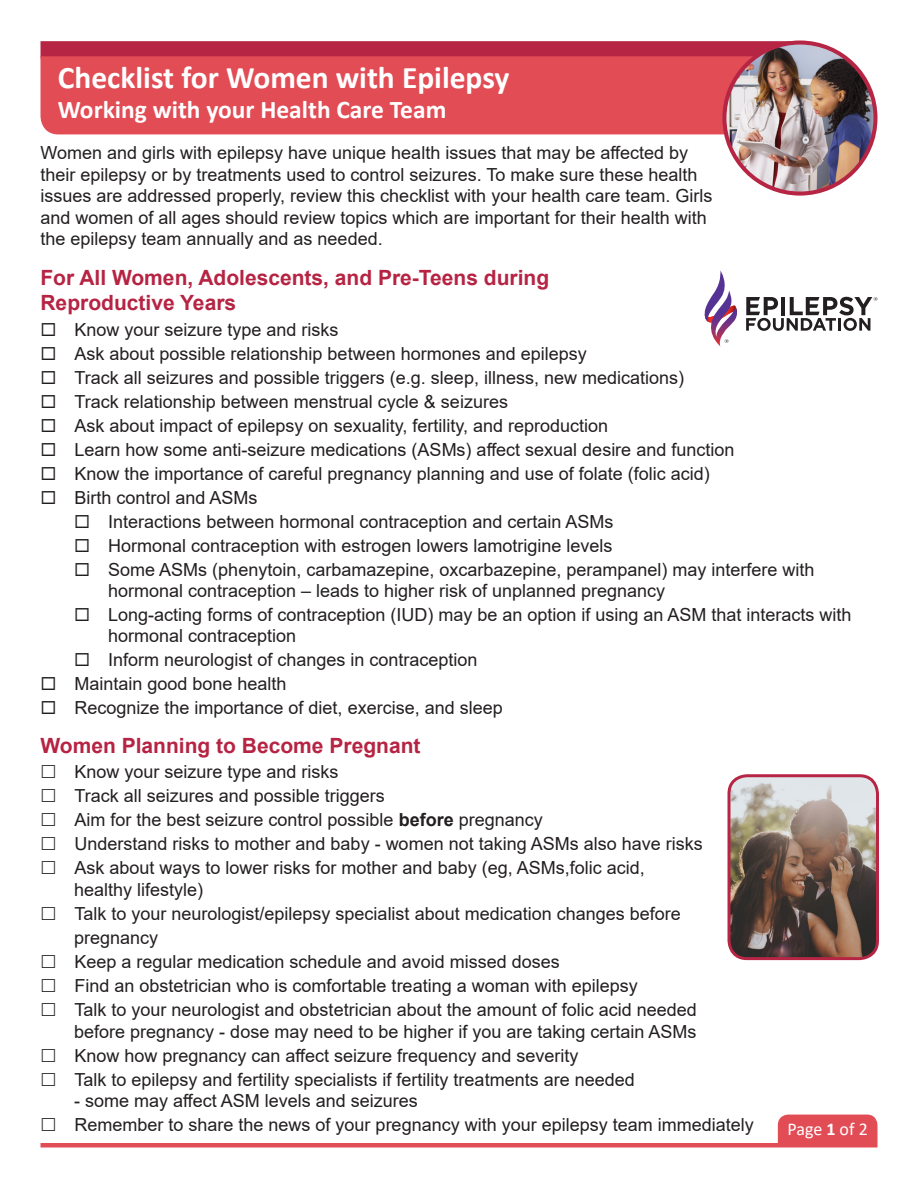
<style>
.page{position:relative;width:918px;height:1188px;background:#fff}
.page>*{position:absolute;margin:0;border:0;box-sizing:border-box;transform-origin:0 0}
.t1{font:700 31.5px "Calibri";color:#fff}
.t2{font:700 25.5px "Calibri";color:#fff}
.t3{font:700 21px "Arial";color:#b62343}
.t4{font:18px/21.6px "Arial";color:#231f20}
.t5{font:18px "Calibri";letter-spacing:-.005em;color:#fff}
.s1{font-weight:700}
</style>
<div class="page">
<div style="left:40px;top:41px;width:751px;height:15px;background:#b62644"></div>
<div style="left:40px;top:56px;width:716px;height:78px;background:#e24c55"></div>
<img style="left:724px;top:43px;width:151px;height:151px;border-radius:76px">
<div style="left:722px;top:41px;width:155px;height:155px;border:4px solid #b62644;border-radius:50%"></div>
<div style="left:778px;top:1115px;width:100px;height:28px;background:#e24c55"></div>
<div style="left:40px;top:1143px;width:838px;height:5px;background:#e24c55"></div>
<svg style="left:704px;top:270px;width:33px;height:76px"></svg>
<svg style="left:746px;top:297px;width:131px;height:34px"></svg>
<img style="left:729px;top:778px;width:149px;height:180px">
<div style="left:728px;top:774px;width:151px;height:186px;border:3px solid #b62644;border-radius:18px"></div>
<p class="t1" style="left:58px;top:55px;width:453px">Checklist for Women with Epilepsy</p>
<p class="t2" style="left:58px;top:92px;width:390px">Working with your Health Care Team</p>
<p class="t4" style="left:40px;top:142px;width:673px">Women and girls with epilepsy have unique health issues that may be affected by their epilepsy or by treatments used to control seizures. To make sure these health issues are addressed properly, review this checklist with your health care team. Girls and women of all ages should review topics which are important for their health with the epilepsy team annually and as needed.</p>
<p class="t3" style="left:40px;top:263px;width:510px">For All Women, Adolescents, and Pre-Teens during</p>
<p class="t3" style="left:40px;top:288px;width:197px">Reproductive Years</p>
<p class="t4" style="left:40px;top:319px;width:300px">◻ Know your seizure type and risks</p>
<p class="t4" style="left:40px;top:343px;width:548px">◻ Ask about possible relationship between hormones and epilepsy</p>
<p class="t4" style="left:40px;top:367px;width:645px">◻ Track all seizures and possible triggers (e.g. sleep, illness, new medications)</p>
<p class="t4" style="left:40px;top:391px;width:469px">◻ Track relationship between menstrual cycle &amp; seizures</p>
<p class="t4" style="left:40px;top:415px;width:569px">◻ Ask about impact of epilepsy on sexuality, fertility, and reproduction</p>
<p class="t4" style="left:40px;top:439px;width:695px">◻ Learn how some anti-seizure medications (ASMs) affect sexual desire and function</p>
<p class="t4" style="left:40px;top:463px;width:671px">◻ Know the importance of careful pregnancy planning and use of folate (folic acid)</p>
<p class="t4" style="left:40px;top:487px;width:219px">◻ Birth control and ASMs</p>
<p class="t4" style="left:74px;top:511px;width:541px">◻ Interactions between hormonal contraception and certain ASMs</p>
<p class="t4" style="left:74px;top:535px;width:540px">◻ Hormonal contraception with estrogen lowers lamotrigine levels</p>
<p class="t4" style="left:74px;top:559px;width:742px">◻ Some ASMs (phenytoin, carbamazepine, oxcarbazepine, perampanel) may interfere with</p>
<p class="t4" style="left:108px;top:580px;width:559px">hormonal contraception – leads to higher risk of unplanned pregnancy</p>
<p class="t4" style="left:74px;top:604px;width:779px">◻ Long-acting forms of contraception (IUD) may be an option if using an ASM that interacts with</p>
<p class="t4" style="left:108px;top:625px;width:190px">hormonal contraception</p>
<p class="t4" style="left:74px;top:649px;width:405px">◻ Inform neurologist of changes in contraception</p>
<p class="t4" style="left:40px;top:673px;width:248px">◻ Maintain good bone health</p>
<p class="t4" style="left:40px;top:697px;width:464px">◻ Recognize the importance of diet, exercise, and sleep</p>
<p class="t3" style="left:40px;top:731px;width:382px">Women Planning to Become Pregnant</p>
<p class="t4" style="left:75px;top:761px;width:266px">Know your seizure type and risks</p>
<p class="t4" style="left:75px;top:785px;width:312px">Track all seizures and possible triggers</p>
<p class="t4" style="left:75px;top:809px;width:470px">Aim for the best seizure control possible <span class="s1">before</span> pregnancy</p>
<p class="t4" style="left:75px;top:833px;width:630px">Understand risks to mother and baby - women not taking ASMs also have risks</p>
<p class="t4" style="left:75px;top:857px;width:572px">Ask about ways to lower risks for mother and baby (eg, ASMs,folic acid,</p>
<p class="t4" style="left:74px;top:879px;width:131px">healthy lifestyle)</p>
<p class="t4" style="left:75px;top:903px;width:608px">Talk to your neurologist/epilepsy specialist about medication changes before</p>
<p class="t4" style="left:74px;top:927px;width:86px">pregnancy</p>
<p class="t4" style="left:75px;top:951px;width:487px">Keep a regular medication schedule and avoid missed doses</p>
<p class="t4" style="left:75px;top:975px;width:565px">Find an obstetrician who is comfortable treating a woman with epilepsy</p>
<p class="t4" style="left:75px;top:999px;width:624px">Talk to your neurologist and obstetrician about the amount of folic acid needed</p>
<p class="t4" style="left:74px;top:1020px;width:624px">before pregnancy - dose may need to be higher if you are taking certain ASMs</p>
<p class="t4" style="left:75px;top:1044px;width:505px">Know how pregnancy can affect seizure frequency and severity</p>
<p class="t4" style="left:75px;top:1068px;width:562px">Talk to epilepsy and fertility specialists if fertility treatments are needed</p>
<p class="t4" style="left:74px;top:1090px;width:345px">- some may affect ASM levels and seizures</p>
<p class="t4" style="left:75px;top:1114px;width:681px">Remember to share the news of your pregnancy with your epilepsy team immediately</p>
<p class="t5" style="left:788px;top:1117px;width:82px">Page <span class="s1">1</span> of 2</p>
</div>
